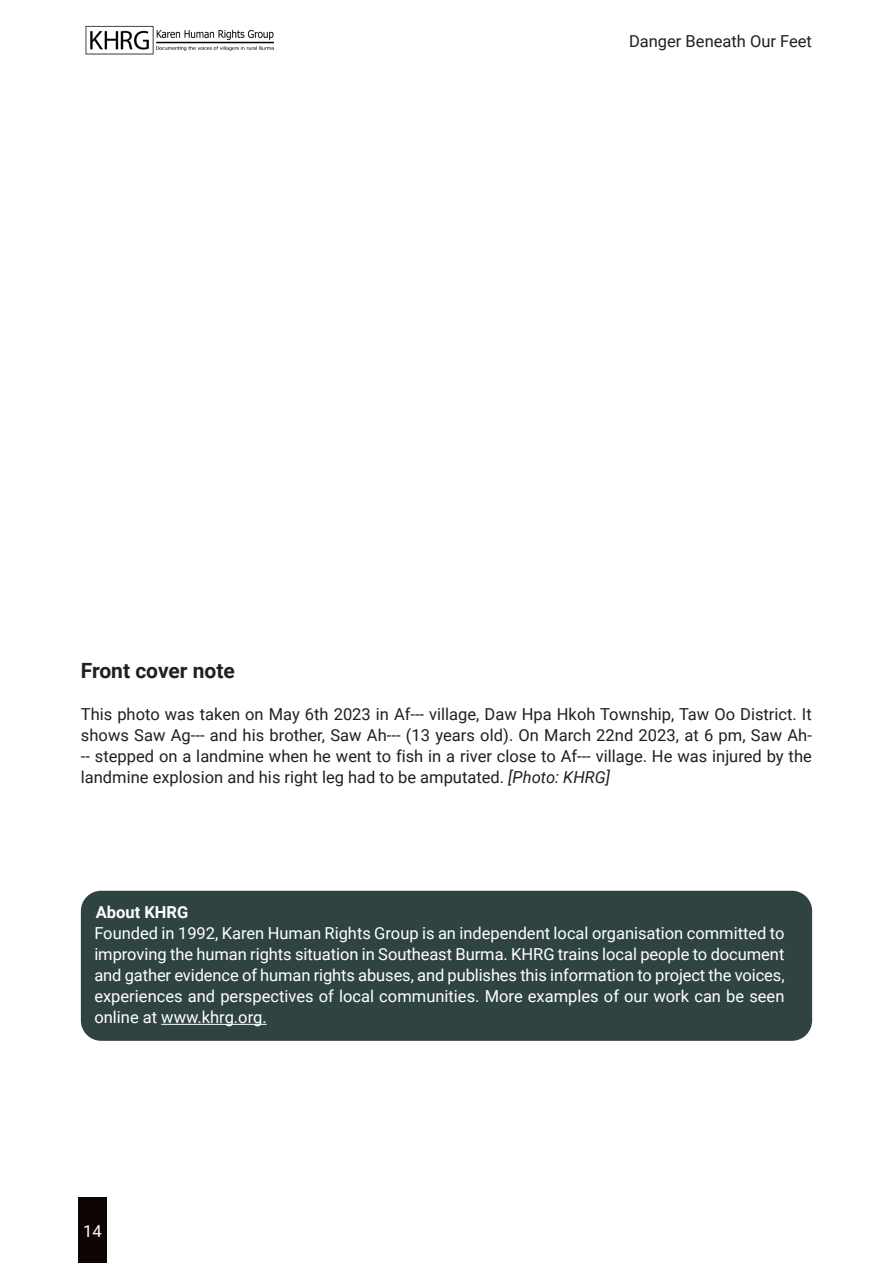
<style>
.page{position:relative;width:893px;height:1263px;background:#fff}
.page>*{position:absolute;margin:0;border:0;box-sizing:border-box;transform-origin:0 0}
.Paragraph{font:700 21px "Roboto";color:#231f20}
.Paragraph-2{font:16.5px/21px "Roboto";color:#fff;text-align:justify}
.Paragraph-3{font:16.5px/21px "Roboto";color:#231f20;text-align:justify}
.Paragraph-4{font:700 16.5px "Roboto";color:#fff}
.s1{font-style:italic}
</style>
<div class="page">
<img style="left:85px;top:25px;width:190px;height:30px">
<div style="left:78px;top:1197px;width:28px;height:66px;background:#0d0404"></div>
<div style="left:81px;top:891px;width:731px;height:150px;background:#304343;border-radius:20px"></div>
<hr style="left:161px;top:1024px;width:106px;height:1px;background:#fff">
<p class="Paragraph-3" style="left:629px;top:30px;width:184px">Danger Beneath Our Feet</p>
<p class="Paragraph" style="left:81px;top:656px;width:155px">Front cover note</p>
<p class="Paragraph-3" style="left:81px;top:703px;width:732px">This photo was taken on May 6th 2023 in Af--- village, Daw Hpa Hkoh Township, Taw Oo District. It shows Saw Ag--- and his brother, Saw Ah--- (13 years old). On March 22nd 2023, at 6 pm, Saw Ah--- stepped on a landmine when he went to fish in a river close to Af--- village. He was injured by the landmine explosion and his right leg had to be amputated. <span class="s1">[Photo: KHRG]</span></p>
<p class="Paragraph-4" style="left:96px;top:901px;width:94px">About KHRG</p>
<p class="Paragraph-2" style="left:94px;top:922px;width:692px">Founded in 1992, Karen Human Rights Group is an independent local organisation committed to improving the human rights situation in Southeast Burma. KHRG trains local people to document and gather evidence of human rights abuses, and publishes this information to project the voices, experiences and perspectives of local communities. More examples of our work can be seen online at www.khrg.org.</p>
<p class="Paragraph-2" style="left:83px;top:1220px;width:20px">14</p>
</div>
